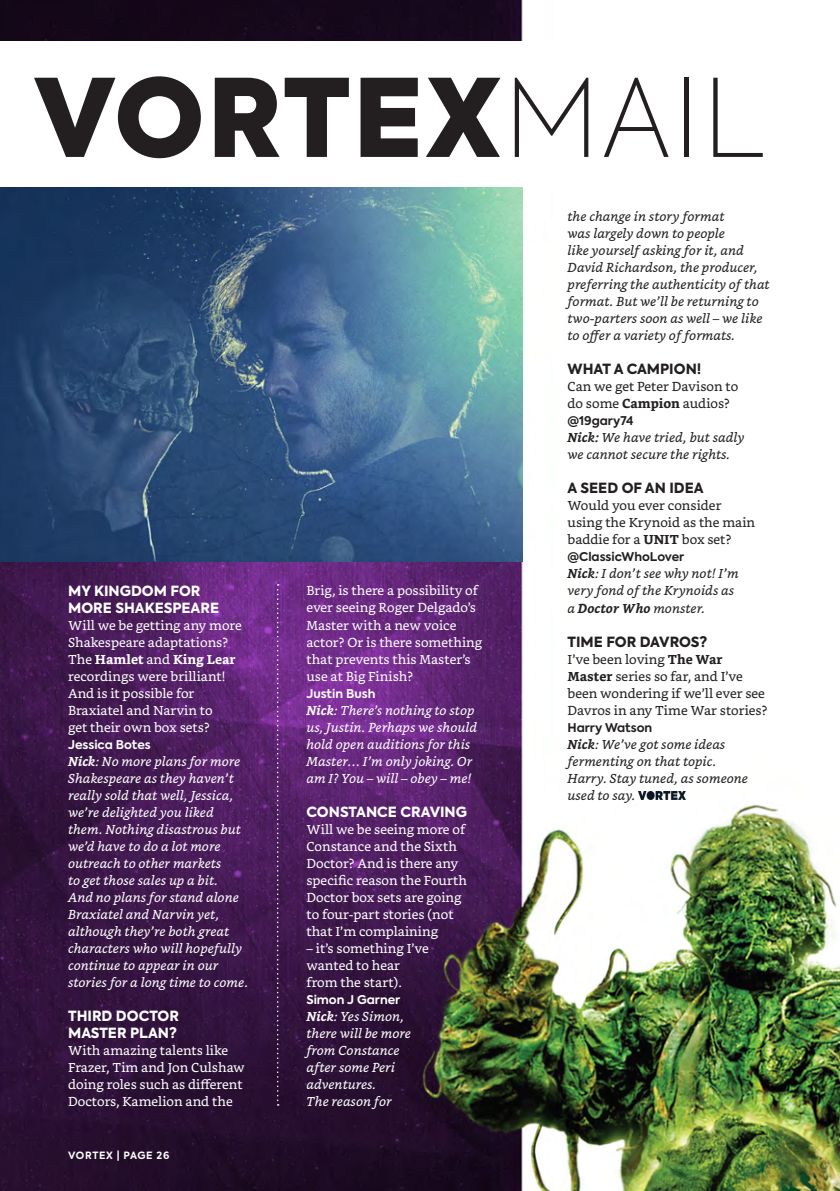
<style>
.page{position:relative;width:840px;height:1191px;background:#fff}
.page>*{position:absolute;margin:0;border:0;box-sizing:border-box;transform-origin:0 0}
.t1{font:900 107.2px "Axiforma";letter-spacing:.02em;color:#231f20}
.t2{font:800 14px/17px "Axiforma";color:#fff}
.t3{font:800 14px "Axiforma";color:#231f20}
.t4{font:13px/17px "Bookerly";color:#fff}
.t5{font:italic 13px/17px "Bookerly";color:#fff}
.t6{font:italic 13px/17px "Bookerly";color:#231f20}
.t7{font:13px/17px "Bookerly";color:#231f20}
.t8{font:700 12px "Axiforma";color:#231f20}
.t9{font:700 12px "Axiforma";color:#fff}
.t10{font:700 10px "Axiforma";letter-spacing:.07em;color:#fff}
.s1{font-weight:100}
.s2{font-weight:700}
</style>
<div class="page">
<img style="left:0;top:0;width:839px;height:1191px">
<div style="left:0;top:41px;width:833px;height:146px;background:#fff"></div>
<svg style="left:277px;top:584px;width:1px;height:521px"></svg>
<img style="left:638px;top:792px;width:46px;height:7px">
<img style="left:0;top:187px;width:522px;height:374px">
<p class="t1" style="left:34px;top:42px;width:731px">VORTEX<span class="s1">MAIL</span></p>
<p class="t2" style="left:68px;top:582px;width:152px">MY KINGDOM FOR<br>MORE SHAKESPEARE</p>
<p class="t4" style="left:68px;top:616px;width:175px">Will we be getting any more<br>Shakespeare adaptations?<br>The <span class="s2">Hamlet</span> and <span class="s2">King Lear </span>recordings were brilliant!<br>And is it possible for<br>Braxiatel and Narvin to<br>get their own box sets?</p>
<p class="t9" style="left:68px;top:736px;width:84px">Jessica Botes</p>
<p class="t5" style="left:68px;top:752px;width:181px"><span class="s2">Nick</span>: No more plans for more<br>Shakespeare as they haven’t really sold that well, Jessica, we’re delighted you liked them. Nothing disastrous but we’d have to do a lot more outreach to other markets<br>to get those sales up a bit.<br>And no plans for stand alone<br>Braxiatel and Narvin yet, although they’re both great characters who will hopefully continue to appear in our stories for a long time to come.</p>
<p class="t2" style="left:68px;top:1007px;width:112px">THIRD DOCTOR<br>MASTER PLAN?</p>
<p class="t4" style="left:68px;top:1042px;width:178px">With amazing talents like<br>Frazer, Tim and Jon Culshaw doing roles such as different<br>Doctors, Kamelion and the</p>
<p class="t10" style="left:68px;top:1148px;width:103px">VORTEX | PAGE 26</p>
<p class="t4" style="left:306px;top:582px;width:177px">Brig, is there a possibility of ever seeing Roger Delgado’s<br>Master with a new voice actor? Or is there something that prevents this Master’s use at Big Finish?</p>
<p class="t9" style="left:306px;top:685px;width:70px">Justin Bush</p>
<p class="t5" style="left:306px;top:701px;width:172px"><span class="s2">Nick</span>: There’s nothing to stop us, Justin. Perhaps we should hold open auditions for this<br>Master… I’m only joking. Or am I? You – will – obey – me!</p>
<p class="t2" style="left:306px;top:803px;width:162px">CONSTANCE CRAVING</p>
<p class="t4" style="left:306px;top:820px;width:162px">Will we be seeing more of<br>Constance and the Sixth<br>Doctor? And is there any specific reason the Fourth<br>Doctor box sets are going to four-part stories (not that I’m complaining</p>
<p class="t4" style="left:306px;top:939px;width:124px">– it’s something I’ve wanted to hear from the start).</p>
<p class="t9" style="left:306px;top:991px;width:95px">Simon J Garner</p>
<p class="t5" style="left:306px;top:1007px;width:106px"><span class="s2">Nick</span>: Yes Simon, there will be more from Constance after some Peri adventures.<br>The reason for</p>
<p class="t6" style="left:567px;top:208px;width:203px">the change in story format<br>was largely down to people<br>like yourself asking for it, and<br>David Richardson, the producer, preferring the authenticity of that format. But we’ll be returning to two-parters soon as well – we like to offer a variety of formats.</p>
<p class="t3" style="left:567px;top:359px;width:135px">WHAT A CAMPION!</p>
<p class="t7" style="left:567px;top:378px;width:172px">Can we get Peter Davison to do some <span class="s2">Campion</span> audios?</p>
<p class="t8" style="left:567px;top:413px;width:67px">@19gary74</p>
<p class="t6" style="left:567px;top:429px;width:178px"><span class="s2">Nick:</span> We have tried, but sadly we cannot secure the rights.</p>
<p class="t3" style="left:567px;top:478px;width:138px">A SEED OF AN IDEA</p>
<p class="t7" style="left:567px;top:497px;width:189px">Would you ever consider using the Krynoid as the main baddie for a <span class="s2">UNIT</span> box set?</p>
<p class="t8" style="left:567px;top:549px;width:118px">@ClassicWhoLover</p>
<p class="t6" style="left:567px;top:565px;width:172px"><span class="s2">Nick</span>: I don’t see why not! I’m very fond of the Krynoids as a <span class="s2">Doctor Who</span> monster.</p>
<p class="t3" style="left:567px;top:631px;width:141px">TIME FOR DAVROS?</p>
<p class="t7" style="left:567px;top:650px;width:201px">I’ve been loving <span class="s2">The War<br>Master</span> series so far, and I’ve been wondering if we’ll ever see<br>Davros in any Time War stories?</p>
<p class="t8" style="left:567px;top:719px;width:86px">Harry Watson</p>
<p class="t6" style="left:567px;top:735px;width:182px"><span class="s2">Nick</span>: We’ve got some ideas fermenting on that topic.<br>Harry. Stay tuned, as someone used to say.</p>
</div>
